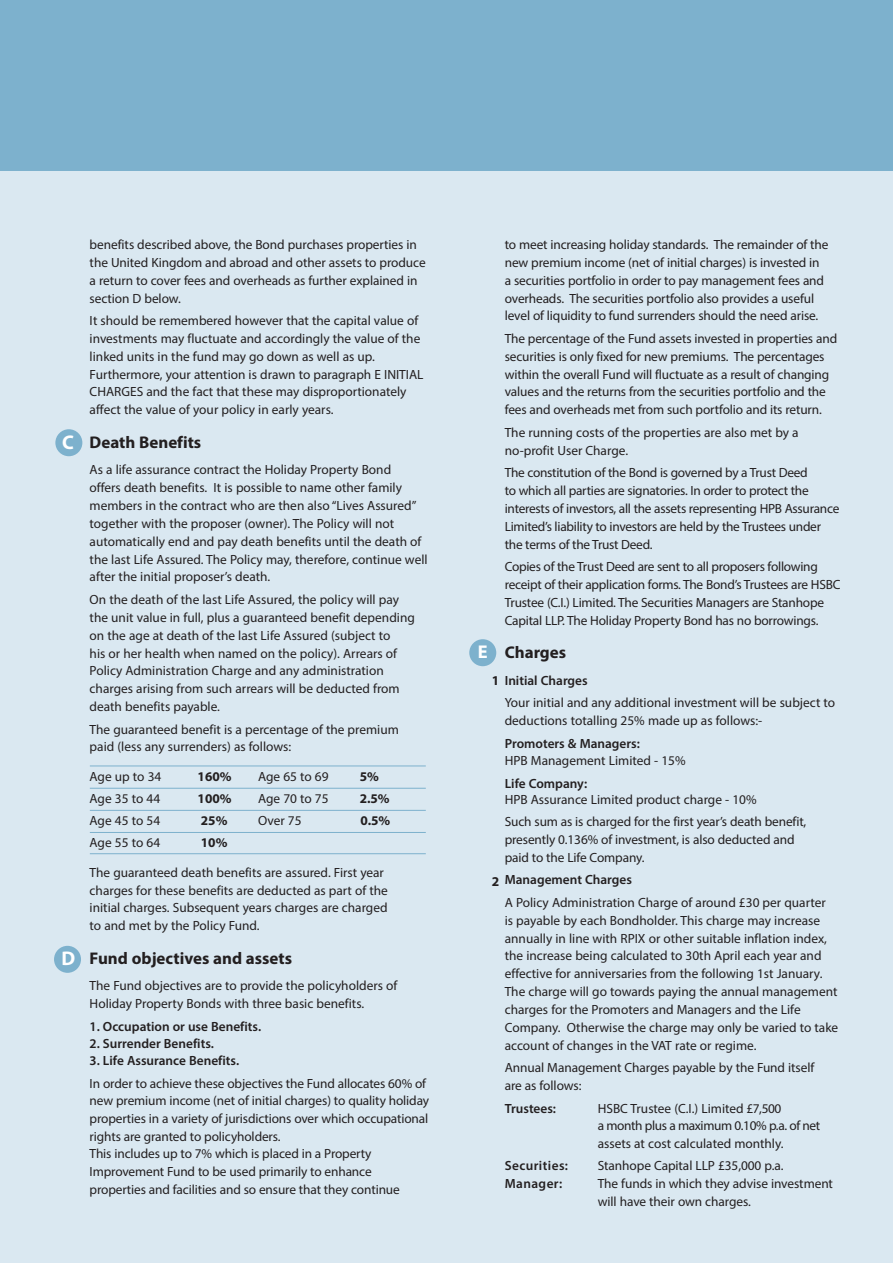
<style>
.page{position:relative;width:893px;height:1263px;background:#fff}
.page>*{position:absolute;margin:0;border:0;box-sizing:border-box;transform-origin:0 0}
.t1{font:700 19.8px "Myriad Pro";color:#fff}
.t2{font:700 18.45px "Myriad Pro";color:#fff}
.t3{font:700 16.95px "Myriad Pro";color:#231f20}
.t4{font:700 13.5px "Myriad Pro";color:#231f20}
.t5{font:13.35px/17.9px "Myriad Pro";letter-spacing:-.005em;color:#231f20}
.t6{font:600 13.35px "Myriad Pro";color:#231f20}
.t7{font:700 13.35px "Myriad Pro";color:#231f20}
.t8{font:600 13.35px "Myriad Pro";letter-spacing:.03em;color:#231f20}
.s1{font-weight:700;font-size:13.5px}
.s2{font-weight:600}
</style>
<div class="page">
<div style="left:0;top:16px;width:893px;height:1247px;background:#dae8f1"></div>
<div style="left:0;top:0;width:893px;height:170px;background:#7db1cd"></div>
<div style="left:469px;top:639px;width:27px;height:27px;background:#7db1cd;border-radius:50%"></div>
<div style="left:55px;top:429px;width:27px;height:27px;background:#7db1cd;border-radius:50%"></div>
<div style="left:54px;top:946px;width:27px;height:27px;background:#7db1cd;border-radius:50%"></div>
<hr style="left:90px;top:788px;width:336px;height:1px;background:#7db1cd">
<hr style="left:90px;top:810px;width:336px;height:1px;background:#7db1cd">
<hr style="left:90px;top:832px;width:336px;height:1px;background:#7db1cd">
<hr style="left:90px;top:853px;width:336px;height:1px;background:#7db1cd">
<hr style="left:90px;top:766px;width:336px;height:1px;background:#7db1cd">
<h1 class="t1" style="left:62px;top:429px;width:13px">C</h1>
<h1 class="t1" style="left:62px;top:945px;width:15px">D</h1>
<p class="t5" style="left:90px;top:235px;width:338px">benefits described above, the Bond purchases properties in the United Kingdom and abroad and other assets to produce a return to cover fees and overheads as further explained in section D below.</p>
<p class="t5" style="left:90px;top:311px;width:335px">It should be remembered however that the capital value of investments may fluctuate and accordingly the value of the linked units in the fund may go down as well as up.<br>Furthermore, your attention is drawn to paragraph E INITIAL CHARGES and the fact that these may disproportionately affect the value of your policy in early years.</p>
<p class="t3" style="left:90px;top:431px;width:113px">Death Benefits</p>
<p class="t5" style="left:90px;top:461px;width:339px">As a life assurance contract the Holiday Property Bond<br>offers death benefits. It is possible to name other family members in the contract who are then also “Lives Assured” together with the proposer (owner). The Policy will not automatically end and pay death benefits until the death of the last Life Assured. The Policy may, therefore, continue well after the initial proposer’s death.</p>
<p class="t5" style="left:90px;top:590px;width:327px">On the death of the last Life Assured, the policy will pay the unit value in full, plus a guaranteed benefit depending on the age at death of the last Life Assured (subject to<br>his or her health when named on the policy). Arrears of Policy Administration Charge and any administration charges arising from such arrears will be deducted from death benefits payable.</p>
<p class="t5" style="left:90px;top:720px;width:311px">The guaranteed benefit is a percentage of the premium paid (less any surrenders) as follows:</p>
<p class="t5" style="left:90px;top:768px;width:73px">Age up to 34</p>
<p class="t7" style="left:198px;top:768px;width:35px">160%</p>
<p class="t5" style="left:258px;top:768px;width:72px">Age 65 to 69</p>
<p class="t7" style="left:360px;top:768px;width:21px">5%</p>
<p class="t5" style="left:90px;top:789px;width:72px">Age 35 to 44</p>
<p class="t7" style="left:198px;top:790px;width:35px">100%</p>
<p class="t5" style="left:258px;top:789px;width:72px">Age 70 to 75</p>
<p class="t7" style="left:360px;top:790px;width:32px">2.5%</p>
<p class="t5" style="left:90px;top:811px;width:72px">Age 45 to 54</p>
<p class="t7" style="left:201px;top:812px;width:28px">25%</p>
<p class="t5" style="left:258px;top:811px;width:45px">Over 75</p>
<p class="t7" style="left:360px;top:812px;width:32px">0.5%</p>
<p class="t5" style="left:90px;top:833px;width:72px">Age 55 to 64</p>
<p class="t7" style="left:201px;top:833px;width:28px">10%</p>
<p class="t5" style="left:90px;top:863px;width:300px">The guaranteed death benefits are assured. First year charges for these benefits are deducted as part of the initial charges. Subsequent years charges are charged to and met by the Policy Fund.</p>
<p class="t3" style="left:90px;top:947px;width:204px">Fund objectives and assets</p>
<p class="t5" style="left:90px;top:977px;width:309px">The Fund objectives are to provide the policyholders of<br>Holiday Property Bonds with three basic benefits.</p>
<p class="t6" style="left:90px;top:1017px;width:173px">1. Occupation or use Benefits.</p>
<p class="t6" style="left:90px;top:1035px;width:126px">2. Surrender Benefits.</p>
<p class="t6" style="left:90px;top:1052px;width:151px">3. Life Assurance Benefits.</p>
<p class="t5" style="left:90px;top:1074px;width:341px">In order to achieve these objectives the Fund allocates 60% of new premium income (net of initial charges) to quality holiday properties in a variety of jurisdictions over which occupational rights are granted to policyholders.<br>This includes up to 7% which is placed in a Property Improvement Fund to be used primarily to enhance properties and facilities and so ensure that they continue</p>
<p class="t5" style="left:505px;top:235px;width:325px">to meet increasing holiday standards. The remainder of the new premium income (net of initial charges) is invested in a securities portfolio in order to pay management fees and overheads. The securities portfolio also provides a useful level of liquidity to fund surrenders should the need arise.</p>
<p class="t5" style="left:505px;top:329px;width:334px">The percentage of the Fund assets invested in properties and securities is only fixed for new premiums. The percentages within the overall Fund will fluctuate as a result of changing values and the returns from the securities portfolio and the fees and overheads met from such portfolio and its return.</p>
<p class="t5" style="left:505px;top:423px;width:295px">The running costs of the properties are also met by a no-profit User Charge.</p>
<p class="t5" style="left:505px;top:463px;width:336px">The constitution of the Bond is governed by a Trust Deed<br>to which all parties are signatories. In order to protect the interests of investors, all the assets representing HPB Assurance Limited’s liability to investors are held by the Trustees under the terms of the Trust Deed.</p>
<p class="t5" style="left:505px;top:557px;width:337px">Copies of the Trust Deed are sent to all proposers following receipt of their application forms. The Bond’s Trustees are HSBC Trustee (C.I.) Limited. The Securities Managers are Stanhope Capital LLP. The Holiday Property Bond has no borrowings.</p>
<p class="t3" style="left:505px;top:642px;width:63px">Charges</p>
<p class="t5" style="left:505px;top:669px;width:332px;line-height:22.5px;text-indent:-13px"><span class="s1">1</span> <span class="s2">Initial Charges<br></span>Your initial and any additional investment will be subject to</p>
<p class="t5" style="left:505px;top:711px;width:259px">deductions totalling 25% made up as follows:-</p>
<p class="t6" style="left:505px;top:734px;width:137px">Promoters &amp; Managers:</p>
<p class="t5" style="left:505px;top:752px;width:182px">HPB Management Limited - 15%</p>
<p class="t6" style="left:505px;top:775px;width:84px">Life Company:</p>
<p class="t5" style="left:505px;top:788px;width:303px;line-height:22.5px">HPB Assurance Limited product charge - 10%<br>Such sum as is charged for the first year’s death benefit,</p>
<p class="t5" style="left:505px;top:830px;width:291px">presently 0.136% of investment, is also deducted and paid to the Life Company.</p>
<p class="t6" style="left:505px;top:871px;width:129px">Management Charges</p>
<p class="t5" style="left:505px;top:893px;width:335px">A Policy Administration Charge of around £30 per quarter<br>is payable by each Bondholder. This charge may increase annually in line with RPIX or other suitable inflation index, the increase being calculated to 30th April each year and effective for anniversaries from the following 1st January.<br>The charge will go towards paying the annual management charges for the Promoters and Managers and the Life Company. Otherwise the charge may only be varied to take account of changes in the VAT rate or regime.</p>
<p class="t5" style="left:505px;top:1058px;width:311px">Annual Management Charges payable by the Fund itself are as follows:</p>
<p class="t6" style="left:505px;top:1099px;width:53px">Trustees:</p>
<p class="t5" style="left:598px;top:1099px;width:224px">HSBC Trustee (C.I.) Limited £7,500<br>a month plus a maximum 0.10% p.a. of net assets at cost calculated monthly.</p>
<p class="t8" style="left:505px;top:1157px;width:65px">Securities:</p>
<p class="t5" style="left:598px;top:1156px;width:187px">Stanhope Capital LLP £35,000 p.a.</p>
<p class="t8" style="left:505px;top:1175px;width:59px">Manager:</p>
<p class="t5" style="left:598px;top:1174px;width:237px">The funds in which they advise investment will have their own charges.</p>
<h2 class="t2" style="left:478px;top:640px;width:11px">E</h2>
<p class="t4" style="left:492px;top:873px;width:9px">2</p>
</div>
